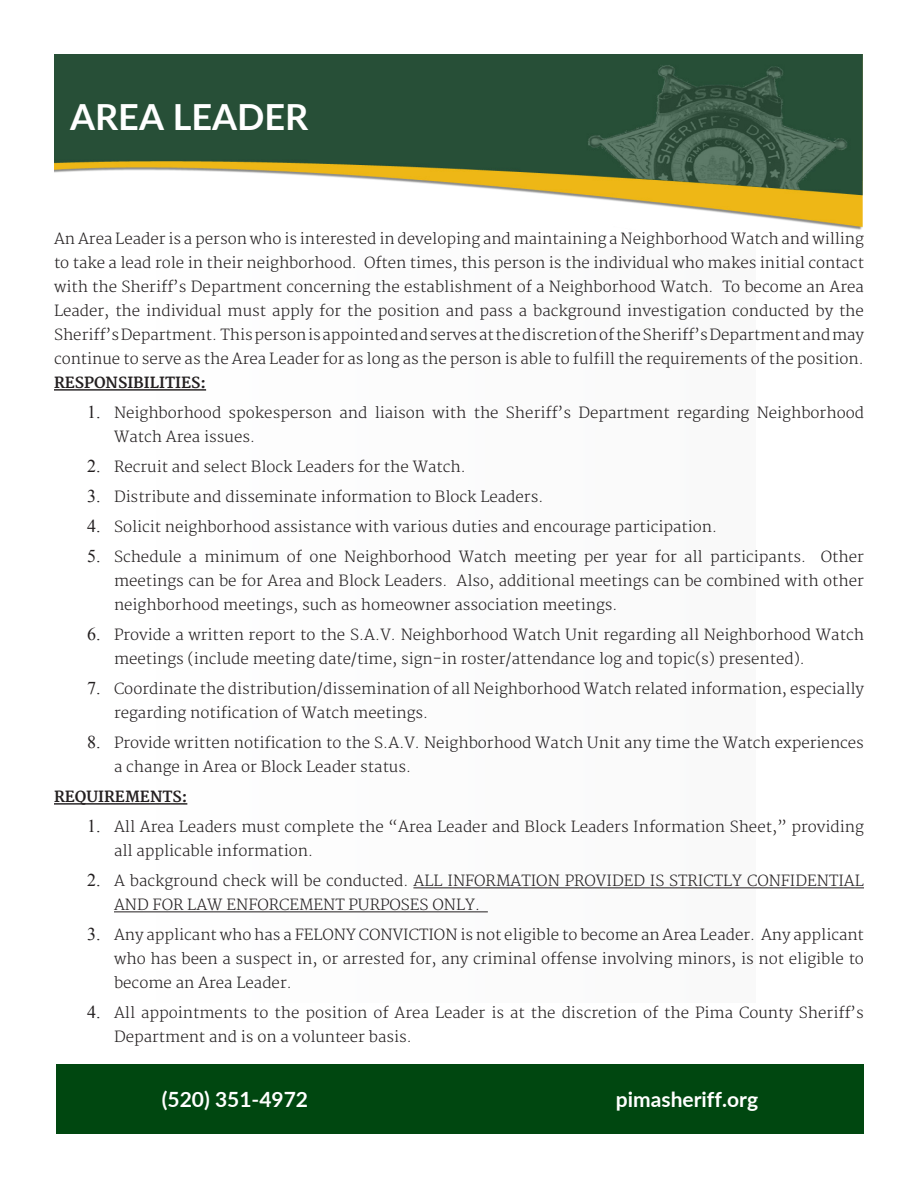
<style>
.page{position:relative;width:918px;height:1188px;background:#fff}
.page>*{position:absolute;margin:0;border:0;box-sizing:border-box;transform-origin:0 0}
.t1{font:700 36px "Lato";color:#fff}
.t2{font:700 21px "Lato";color:#fff}
.t3{font:300 15px/24px "Merriweather";color:#231f20}
.t4{font:700 15px "Merriweather";color:#231f20}
.s1{font-weight:700}
.s2{font-family:"Times New Roman";font-weight:400;font-size:18px}
</style>
<div class="page">
<img style="left:54px;top:54px;width:809px;height:176px">
<hr style="left:54px;top:389px;width:152px;height:2px;background:#231f20">
<hr style="left:54px;top:803px;width:133px;height:2px;background:#231f20">
<hr style="left:413px;top:887px;width:451px;height:1px;background:#231f20">
<hr style="left:114px;top:911px;width:374px;height:1px;background:#231f20">
<div style="left:56px;top:1065px;width:808px;height:69px;background:#004710"></div>
<p class="t1" style="left:70px;top:90px;width:240px">AREA LEADER</p>
<p class="t3" style="left:54px;top:228px;width:812px;text-align:justify">An Area Leader is a person who is interested in developing and maintaining a Neighborhood Watch and willing to take a lead role in their neighborhood. Often times, this person is the individual who makes initial contact with the Sheriff’s Department concerning the establishment of a Neighborhood Watch. To become an Area Leader, the individual must apply for the position and pass a background investigation conducted by the Sheriff’s Department. This person is appointed and serves at the discretion of the Sheriff’s Department and may continue to serve as the Area Leader for as long as the person is able to fulfill the requirements of the position.<br><span class="s1">RESPONSIBILITIES:</span></p>
<p class="t3" style="left:114px;top:402px;width:752px;text-indent:-27px"><span class="s2">1.</span> Neighborhood spokesperson and liaison with the Sheriff’s Department regarding Neighborhood<br>Watch Area issues.</p>
<p class="t3" style="left:87px;top:456px;width:380px"><span class="s2">2.</span> Recruit and select Block Leaders for the Watch.</p>
<p class="t3" style="left:87px;top:486px;width:458px"><span class="s2">3.</span> Distribute and disseminate information to Block Leaders.</p>
<p class="t3" style="left:87px;top:516px;width:632px"><span class="s2">4.</span> Solicit neighborhood assistance with various duties and encourage participation.</p>
<p class="t3" style="left:114px;top:546px;width:752px;text-align:justify;text-indent:-27px"><span class="s2">5.</span> Schedule a minimum of one Neighborhood Watch meeting per year for all participants. Other meetings can be for Area and Block Leaders. Also, additional meetings can be combined with other neighborhood meetings, such as homeowner association meetings.</p>
<p class="t3" style="left:114px;top:624px;width:752px;text-indent:-27px"><span class="s2">6.</span> Provide a written report to the S.A.V. Neighborhood Watch Unit regarding all Neighborhood Watch meetings (include meeting date/time, sign-in roster/attendance log and topic(s) presented).</p>
<p class="t3" style="left:114px;top:678px;width:751px;text-indent:-27px"><span class="s2">7.</span> Coordinate the distribution/dissemination of all Neighborhood Watch related information, especially regarding notification of Watch meetings.</p>
<p class="t3" style="left:114px;top:732px;width:751px;text-indent:-27px"><span class="s2">8.</span> Provide written notification to the S.A.V. Neighborhood Watch Unit any time the Watch experiences a change in Area or Block Leader status.</p>
<p class="t4" style="left:54px;top:788px;width:135px">REQUIREMENTS:</p>
<p class="t3" style="left:114px;top:816px;width:751px;text-indent:-27px"><span class="s2">1.</span> All Area Leaders must complete the “Area Leader and Block Leaders Information Sheet,” providing all applicable information.</p>
<p class="t3" style="left:114px;top:870px;width:752px;text-indent:-27px"><span class="s2">2.</span> A background check will be conducted. ALL INFORMATION PROVIDED IS STRICTLY CONFIDENTIAL<br>AND FOR LAW ENFORCEMENT PURPOSES ONLY.</p>
<p class="t3" style="left:114px;top:924px;width:751px;text-align:justify;text-indent:-27px"><span class="s2">3.</span> Any applicant who has a FELONY CONVICTION is not eligible to become an Area Leader. Any applicant who has been a suspect in, or arrested for, any criminal offense involving minors, is not eligible to become an Area Leader.</p>
<p class="t3" style="left:114px;top:1002px;width:752px;text-indent:-27px"><span class="s2">4.</span> All appointments to the position of Area Leader is at the discretion of the Pima County Sheriff’s<br>Department and is on a volunteer basis.</p>
<h2 class="t2" style="left:162px;top:1084px;width:148px">(520) 351-4972</h2>
<h2 class="t2" style="left:616px;top:1084px;width:144px">pimasheriff.org</h2>
</div>
